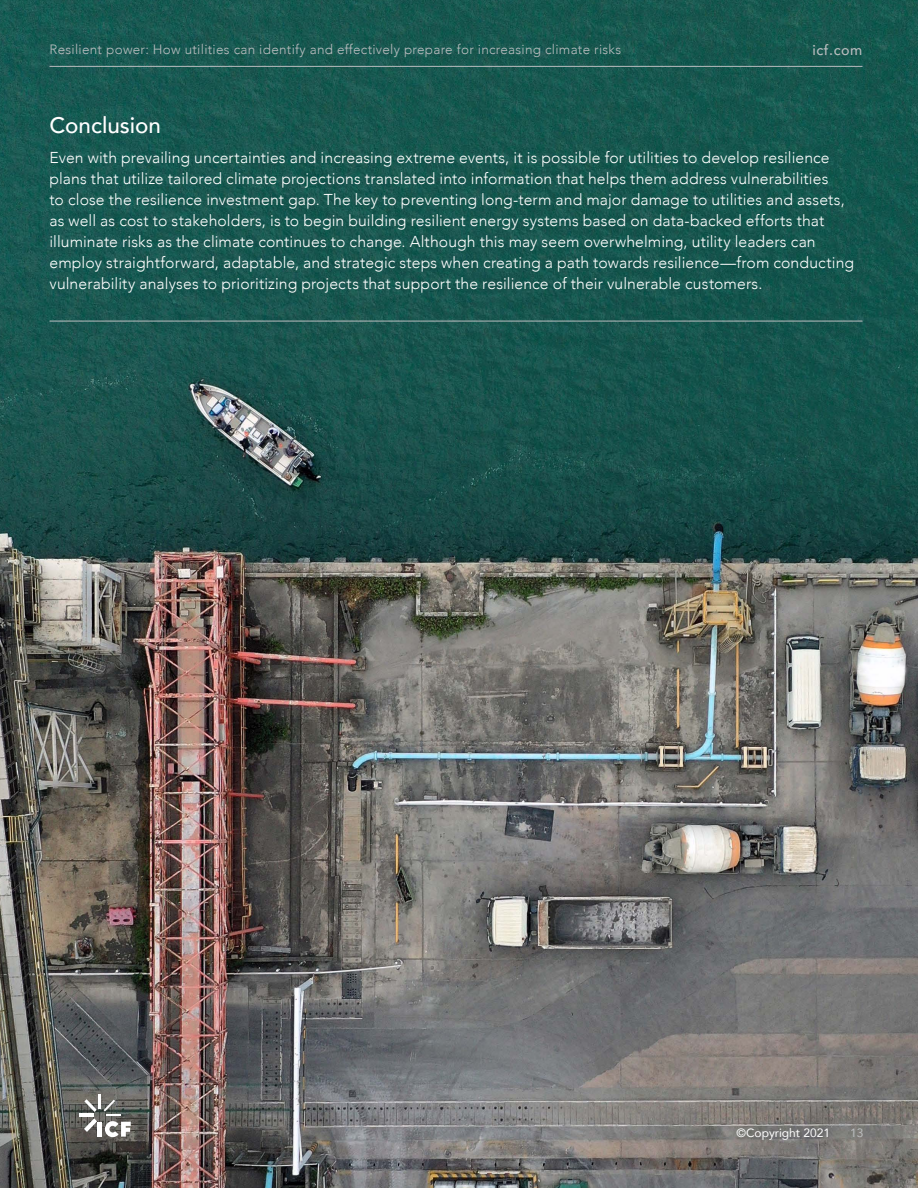
<style>
.page{position:relative;width:918px;height:1188px;background:#fff}
.page>*{position:absolute;margin:0;border:0;box-sizing:border-box;transform-origin:0 0}
.t1{font:500 22.5px "Avenir";color:#fff}
.t2{font:300 15.75px/21px "Avenir";letter-spacing:.005em;color:#fff}
.t3{font:500 14.25px "Avenir";letter-spacing:.04em;color:#babdbf}
.t4{font:300 13.5px "Avenir";letter-spacing:.02em;color:#babdbf}
.t5{font:12px "Avenir";color:#fff}
.t6{font:12px "Avenir";color:#babdbf}
</style>
<div class="page">
<img style="left:0;top:0;width:918px;height:1188px">
<hr style="left:50px;top:66px;width:812px;height:1px;background:#babdbf">
<hr style="left:50px;top:321px;width:812px;height:1px;background:#babdbf">
<svg style="left:78px;top:1094px;width:53px;height:43px"></svg>
<p class="t4" style="left:50px;top:41px;width:573px">Resilient power: How utilities can identify and effectively prepare for increasing climate risks</p>
<p class="t3" style="left:812px;top:37px;width:52px">icf.com</p>
<h1 class="t1" style="left:50px;top:105px;width:113px">Conclusion</h1>
<p class="t2" style="left:50px;top:147px;width:806px">Even with prevailing uncertainties and increasing extreme events, it is possible for utilities to develop resilience plans that utilize tailored climate projections translated into information that helps them address vulnerabilities<br>to close the resilience investment gap. The key to preventing long-term and major damage to utilities and assets, as well as cost to stakeholders, is to begin building resilient energy systems based on data-backed efforts that illuminate risks as the climate continues to change. Although this may seem overwhelming, utility leaders can employ straightforward, adaptable, and strategic steps when creating a path towards resilience—from conducting vulnerability analyses to prioritizing projects that support the resilience of their vulnerable customers.</p>
<p class="t5" style="left:737px;top:1123px;width:95px">©Copyright 2021</p>
<p class="t6" style="left:850px;top:1123px;width:15px">13</p>
</div>
